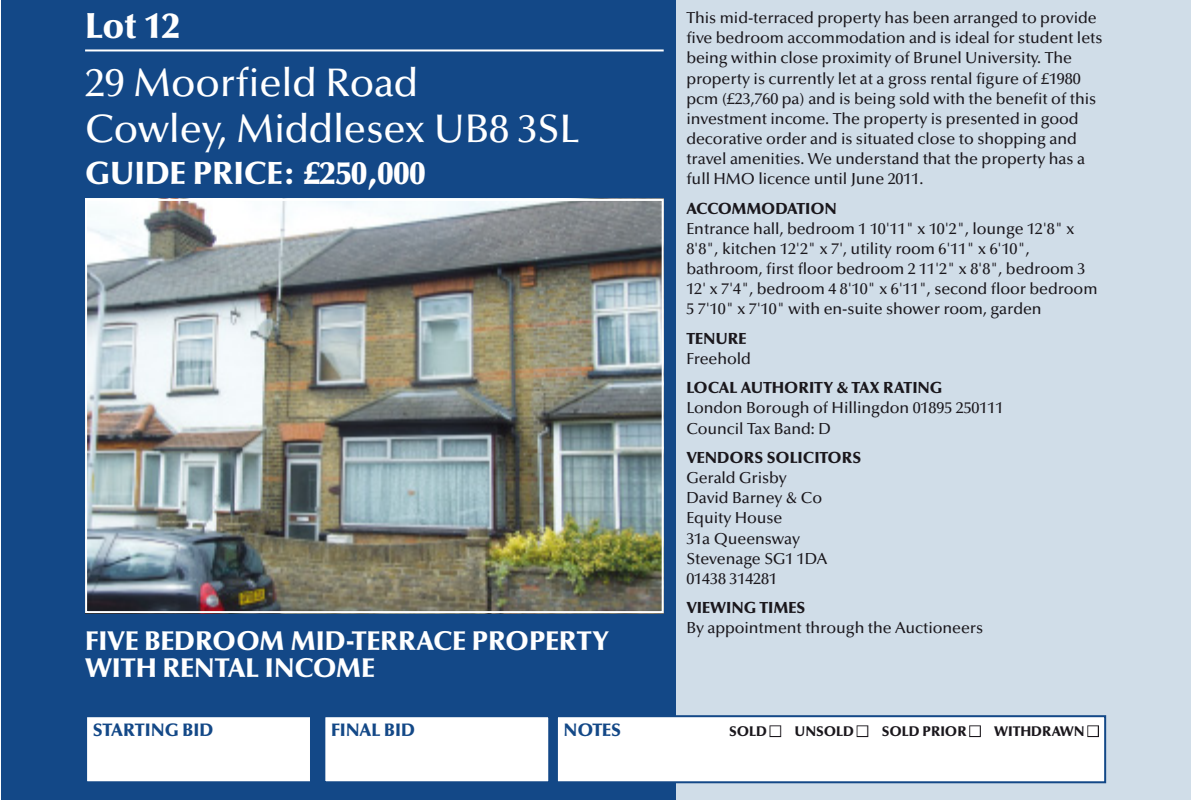
<style>
.page{position:relative;width:1191px;height:800px;background:#fff}
.page>*{position:absolute;margin:0;border:0;box-sizing:border-box;transform-origin:0 0}
.t1{font:500 40px/46px "Optima LT Std";letter-spacing:-.005em;color:#fff}
.t2{font:900 36px "Optima LT Std";color:#fff}
.t3{font:900 32px "Optima LT Std";letter-spacing:-.005em;color:#fff}
.t4{font:900 27px/27px "Optima LT Std";letter-spacing:-.005em;color:#fff}
.t5{font:900 18px "Optima LT Std";letter-spacing:-.005em;color:#134887}
.t6{font:500 16px/20px "Optima LT Std";letter-spacing:-.005em;color:#1a171c}
.t7{font:900 16px "Optima LT Std";letter-spacing:-.005em;color:#1a171c}
.t8{font:900 14px "Optima LT Std";letter-spacing:-.005em;color:#1a171c}
.s1{font-weight:900}
.s2{font-family:"Avenir LT Std";font-weight:300}
</style>
<div class="page">
<div style="left:1px;top:0;width:1189px;height:799px;background:#d0dde8"></div>
<div style="left:1px;top:0;width:674px;height:799px;background:#134887"></div>
<hr style="left:85px;top:49px;width:578px;height:2px;background:#fff">
<img style="left:88px;top:202px;width:572px;height:408px">
<div style="left:85px;top:199px;width:578px;height:414px;border:2px solid #fff"></div>
<div style="left:86px;top:716px;width:225px;height:66px;background:#fff"></div>
<div style="left:85px;top:715px;width:227px;height:68px;border:2px solid #134887"></div>
<div style="left:324px;top:716px;width:225px;height:66px;background:#fff"></div>
<div style="left:323px;top:715px;width:227px;height:68px;border:2px solid #134887"></div>
<div style="left:557px;top:716px;width:548px;height:66px;background:#fff"></div>
<div style="left:556px;top:715px;width:550px;height:68px;border:2px solid #134887"></div>
<h2 class="t2" style="left:85px;top:11px;width:96px">Lot 12</h2>
<h1 class="t1" style="left:85px;top:63px;width:496px">29 Moorfield Road<br>Cowley, Middlesex UB8 3SL</h1>
<h3 class="t3" style="left:85px;top:160px;width:342px">GUIDE PRICE: £250,000</h3>
<h3 class="t4" style="left:85px;top:630px;width:525px">FIVE BEDROOM MID-TERRACE PROPERTY<br>WITH RENTAL INCOME</h3>
<p class="t6" style="left:686px;top:10px;width:417px">This mid-terraced property has been arranged to provide five bedroom accommodation and is ideal for student lets being within close proximity of Brunel University. The property is currently let at a gross rental figure of £1980 pcm (£23,760 pa) and is being sold with the benefit of this investment income. The property is presented in good decorative order and is situated close to shopping and travel amenities. We understand that the property has a full HMO licence until June 2011.</p>
<p class="t6" style="left:686px;top:200px;width:412px"><span class="s1">ACCOMMODATION<br></span>Entrance hall, bedroom 1 10<span class="s2">'</span>11<span class="s2">"</span> x 10<span class="s2">'</span>2<span class="s2">"</span>, lounge 12<span class="s2">'</span>8<span class="s2">"</span> x 8<span class="s2">'</span>8<span class="s2">"</span>, kitchen 12<span class="s2">'</span>2<span class="s2">"</span> x 7<span class="s2">'</span>, utility room 6<span class="s2">'</span>11<span class="s2">"</span> x 6<span class="s2">'</span>10<span class="s2">"</span>, bathroom, first floor bedroom 2 11<span class="s2">'</span>2<span class="s2">"</span> x 8<span class="s2">'</span>8<span class="s2">"</span>, bedroom 3<br>12<span class="s2">'</span> x 7<span class="s2">'</span>4<span class="s2">"</span>, bedroom 4 8<span class="s2">'</span>10<span class="s2">"</span> x 6<span class="s2">'</span>11<span class="s2">"</span>, second floor bedroom 5 7<span class="s2">'</span>10<span class="s2">"</span> x 7<span class="s2">'</span>10<span class="s2">"</span> with en-suite shower room, garden</p>
<p class="t7" style="left:686px;top:331px;width:62px">TENURE</p>
<p class="t6" style="left:686px;top:350px;width:66px">Freehold</p>
<p class="t7" style="left:686px;top:381px;width:257px">LOCAL AUTHORITY &amp; TAX RATING</p>
<p class="t6" style="left:686px;top:400px;width:318px">London Borough of Hillingdon 01895 250111<br>Council Tax Band: D</p>
<p class="t7" style="left:686px;top:451px;width:176px">VENDORS SOLICITORS</p>
<p class="t6" style="left:686px;top:469px;width:143px">Gerald Grisby<br>David Barney &amp; Co<br>Equity House<br>31a Queensway<br>Stevenage SG1 1DA<br>01438 314281</p>
<p class="t7" style="left:686px;top:601px;width:120px">VIEWING TIMES</p>
<p class="t6" style="left:686px;top:619px;width:298px">By appointment through the Auctioneers</p>
<p class="t5" style="left:93px;top:722px;width:122px">STARTING BID</p>
<p class="t5" style="left:331px;top:722px;width:86px">FINAL BID</p>
<p class="t5" style="left:563px;top:722px;width:59px">NOTES</p>
<p class="t8" style="left:729px;top:725px;width:371px">SOLD ■ UNSOLD ■ SOLD PRIOR ■ WITHDRAWN ■</p>
</div>
